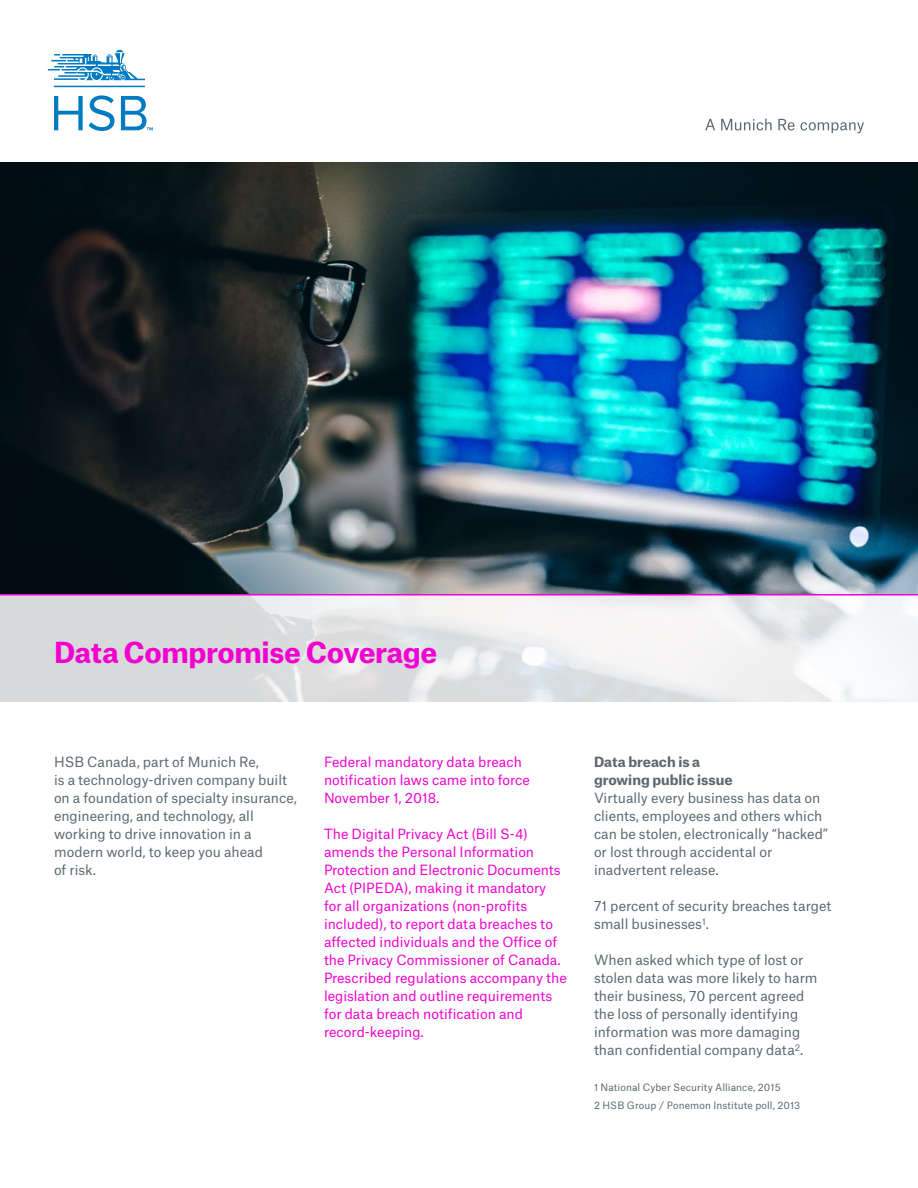
<style>
.page{position:relative;width:918px;height:1188px;background:#fff}
.page>*{position:absolute;margin:0;border:0;box-sizing:border-box;transform-origin:0 0}
.t1{font:700 27.75px "Munich Re";letter-spacing:-.015em;color:#f200cf}
.t2{font:13.5px/18px "Munich Re";color:#5b6870}
.t3{font:13.5px/18px "Munich Re";color:#f200cf}
.t4{font:700 13.5px/18px "Munich Re";color:#5b6870}
.t5{font:9.75px/18px "Munich Re";letter-spacing:.01em;color:#5b6870}
</style>
<div class="page">
<svg style="left:48px;top:50px;width:105px;height:81px"></svg>
<svg style="left:705px;top:119px;width:159px;height:14px"></svg>
<img style="left:0;top:162px;width:918px;height:432px">
<svg style="left:0;top:596px;width:918px;height:106px"></svg>
<hr style="left:0;top:594px;width:918px;height:2px;background:#f200cf">
<h1 class="t1" style="left:54px;top:630px;width:385px">Data Compromise Coverage</h1>
<p class="t2" style="left:54px;top:751px;width:245px">HSB Canada, part of Munich Re,<br>is a technology-driven company built on a foundation of specialty insurance, engineering, and technology, all working to drive innovation in a modern world, to keep you ahead<br>of risk.</p>
<p class="t3" style="left:324px;top:751px;width:208px">Federal mandatory data breach notification laws came into force<br>November 1, 2018.</p>
<p class="t3" style="left:324px;top:823px;width:244px">The Digital Privacy Act (Bill S-4) amends the Personal Information Protection and Electronic Documents Act (PIPEDA), making it mandatory for all organizations (non-profits included), to report data breaches to affected individuals and the Office of the Privacy Commissioner of Canada.<br>Prescribed regulations accompany the legislation and outline requirements for data breach notification and record-keeping.</p>
<p class="t4" style="left:594px;top:751px;width:140px">Data breach is a growing public issue</p>
<p class="t2" style="left:594px;top:787px;width:236px">Virtually every business has data on clients, employees and others which can be stolen, electronically “hacked” or lost through accidental or inadvertent release.</p>
<p class="t2" style="left:594px;top:895px;width:239px">71 percent of security breaches target small businesses<sup>1</sup>.</p>
<p class="t2" style="left:594px;top:949px;width:225px">When asked which type of lost or stolen data was more likely to harm their business, 70 percent agreed the loss of personally identifying information was more damaging than confidential company data<sup>2</sup>.</p>
<p class="t5" style="left:594px;top:1077px;width:208px">1 National Cyber Security Alliance, 2015<br>2 HSB Group / Ponemon Institute poll, 2013</p>
</div>
